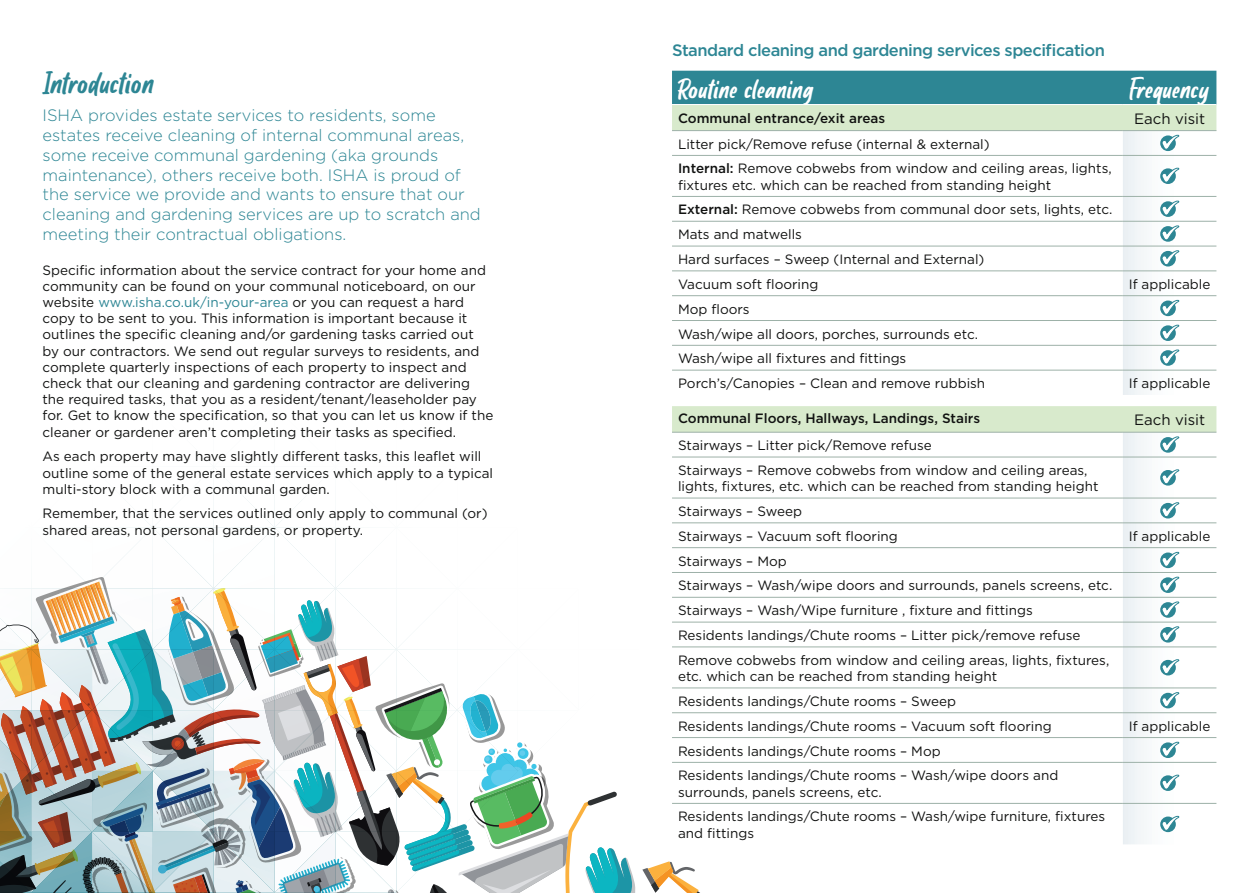
<style>
.page{position:relative;width:1259px;height:893px;background:#fff}
.page>*{position:absolute;margin:0;border:0;box-sizing:border-box;transform-origin:0 0}
.t1{font:30px "Mockhand";color:#2d8694}
.t2{font:27px "Mockhand";color:#fff}
.t3{font:300 16.5px/19.8px "Gotham HTF";color:#2d8694}
.t4{font:500 16.5px "Gotham HTF";letter-spacing:-.03em;color:#2d8694}
.t5{font:15px "Gotham HTF";color:#111211}
.t6{font:13.5px/24.8px "Gotham HTF";color:#111211}
.t7{font:500 13.5px "Gotham HTF";color:#111211}
.s1{color:#2d8694}
.s2{font-weight:500}
</style>
<div class="page">
<div style="left:672px;top:71px;width:544px;height:33px;background:#2d8694"></div>
<svg style="left:672px;top:105px;width:544px;height:327px"></svg>
<svg style="left:1123px;top:131px;width:93px;height:713px"></svg>
<hr style="left:672px;top:130px;width:451px;height:1px;background:#9db1a8">
<hr style="left:1123px;top:130px;width:93px;height:1px;background:#9db1a8">
<hr style="left:672px;top:155px;width:451px;height:1px;background:#9db1a8">
<hr style="left:1123px;top:155px;width:93px;height:1px;background:#9db1a8">
<hr style="left:672px;top:196px;width:451px;height:1px;background:#9db1a8">
<hr style="left:1123px;top:196px;width:93px;height:1px;background:#9db1a8">
<hr style="left:672px;top:221px;width:451px;height:1px;background:#9db1a8">
<hr style="left:1123px;top:221px;width:93px;height:1px;background:#9db1a8">
<hr style="left:672px;top:246px;width:451px;height:1px;background:#9db1a8">
<hr style="left:1123px;top:246px;width:93px;height:1px;background:#9db1a8">
<hr style="left:672px;top:270px;width:451px;height:1px;background:#9db1a8">
<hr style="left:1123px;top:270px;width:93px;height:1px;background:#9db1a8">
<hr style="left:672px;top:295px;width:451px;height:1px;background:#9db1a8">
<hr style="left:1123px;top:295px;width:93px;height:1px;background:#9db1a8">
<hr style="left:672px;top:320px;width:451px;height:1px;background:#9db1a8">
<hr style="left:1123px;top:320px;width:93px;height:1px;background:#9db1a8">
<hr style="left:672px;top:345px;width:451px;height:1px;background:#9db1a8">
<hr style="left:1123px;top:345px;width:93px;height:1px;background:#9db1a8">
<hr style="left:672px;top:370px;width:451px;height:1px;background:#9db1a8">
<hr style="left:1123px;top:370px;width:93px;height:1px;background:#9db1a8">
<hr style="left:672px;top:432px;width:451px;height:1px;background:#9db1a8">
<hr style="left:1123px;top:432px;width:93px;height:1px;background:#9db1a8">
<hr style="left:672px;top:457px;width:451px;height:1px;background:#9db1a8">
<hr style="left:1123px;top:457px;width:93px;height:1px;background:#9db1a8">
<hr style="left:672px;top:498px;width:451px;height:1px;background:#9db1a8">
<hr style="left:1123px;top:498px;width:93px;height:1px;background:#9db1a8">
<hr style="left:672px;top:522px;width:451px;height:1px;background:#9db1a8">
<hr style="left:672px;top:547px;width:451px;height:1px;background:#9db1a8">
<hr style="left:672px;top:572px;width:451px;height:1px;background:#9db1a8">
<hr style="left:672px;top:597px;width:451px;height:1px;background:#9db1a8">
<hr style="left:672px;top:622px;width:451px;height:1px;background:#9db1a8">
<hr style="left:672px;top:646px;width:451px;height:1px;background:#9db1a8">
<hr style="left:672px;top:688px;width:451px;height:1px;background:#9db1a8">
<hr style="left:672px;top:712px;width:451px;height:1px;background:#9db1a8">
<hr style="left:672px;top:737px;width:451px;height:1px;background:#9db1a8">
<hr style="left:672px;top:762px;width:451px;height:1px;background:#9db1a8">
<hr style="left:1123px;top:762px;width:93px;height:1px;background:#9db1a8">
<hr style="left:1123px;top:803px;width:93px;height:1px;background:#9db1a8">
<hr style="left:672px;top:803px;width:451px;height:1px;background:#9db1a8">
<svg style="left:1161px;top:135px;width:18px;height:15px"></svg>
<svg style="left:1161px;top:168px;width:18px;height:15px"></svg>
<svg style="left:1161px;top:201px;width:18px;height:15px"></svg>
<svg style="left:1161px;top:225px;width:18px;height:16px"></svg>
<svg style="left:1161px;top:250px;width:18px;height:16px"></svg>
<svg style="left:1161px;top:300px;width:18px;height:15px"></svg>
<svg style="left:1161px;top:325px;width:18px;height:15px"></svg>
<svg style="left:1161px;top:349px;width:18px;height:16px"></svg>
<svg style="left:1161px;top:436px;width:18px;height:16px"></svg>
<svg style="left:1161px;top:469px;width:18px;height:16px"></svg>
<svg style="left:1123px;top:502px;width:93px;height:255px"></svg>
<svg style="left:1161px;top:774px;width:18px;height:16px"></svg>
<svg style="left:1161px;top:816px;width:18px;height:15px"></svg>
<svg style="left:642px;top:163px;width:65px;height:730px"></svg>
<svg style="left:0;top:496px;width:636px;height:397px"></svg>
<h1 class="t1" style="left:43px;top:64px;width:114px">Introduction</h1>
<p class="t3" style="left:43px;top:105px;width:440px">ISHA provides estate services to residents, some estates receive cleaning of internal communal areas, some receive communal gardening (aka grounds maintenance), others receive both. ISHA is proud of the service we provide and wants to ensure that our cleaning and gardening services are up to scratch and meeting their contractual obligations.</p>
<p class="t6" style="left:43px;top:262px;width:452px;line-height:16.2px">Specific information about the service contract for your home and community can be found on your communal noticeboard, on our website <span class="s1">www.isha.co.uk/in-your-area</span> or you can request a hard copy to be sent to you. This information is important because it outlines the specific cleaning and/or gardening tasks carried out by our contractors. We send out regular surveys to residents, and complete quarterly inspections of each property to inspect and check that our cleaning and gardening contractor are delivering the required tasks, that you as a resident/tenant/leaseholder pay for. Get to know the specification, so that you can let us know if the cleaner or gardener aren’t completing their tasks as specified.</p>
<p class="t6" style="left:43px;top:448px;width:452px;line-height:16.2px">As each property may have slightly different tasks, this leaflet will outline some of the general estate services which apply to a typical multi-story block with a communal garden.</p>
<p class="t6" style="left:43px;top:505px;width:446px;line-height:16.2px">Remember, that the services outlined only apply to communal (or) shared areas, not personal gardens, or property.</p>
<p class="t4" style="left:672px;top:41px;width:434px">Standard cleaning and gardening services specification</p>
<h2 class="t2" style="left:678px;top:72px;width:138px">Routine cleaning</h2>
<h2 class="t2" style="left:1129px;top:72px;width:82px">Frequency</h2>
<p class="t7" style="left:678px;top:110px;width:209px">Communal entrance/exit areas</p>
<p class="t5" style="left:1134px;top:110px;width:73px">Each visit</p>
<p class="t6" style="left:678px;top:131px;width:435px">Litter pick/Remove refuse (internal &amp; external)<br><span class="s2">Internal:</span> Remove cobwebs from window and ceiling areas, lights,</p>
<p class="t6" style="left:678px;top:172px;width:436px">fixtures etc. which can be reached from standing height <span class="s2">External:</span> Remove cobwebs from communal door sets, lights, etc.<br>Mats and matwells<br>Hard surfaces – Sweep (Internal and External)<br>Vacuum soft flooring</p>
<p class="t6" style="left:1129px;top:272px;width:83px">If applicable</p>
<p class="t6" style="left:678px;top:296px;width:309px">Mop floors<br>Wash/wipe all doors, porches, surrounds etc.<br>Wash/wipe all fixtures and fittings Porch’s/Canopies – Clean and remove rubbish</p>
<p class="t6" style="left:1129px;top:371px;width:83px">If applicable</p>
<p class="t7" style="left:678px;top:411px;width:304px">Communal Floors, Hallways, Landings, Stairs</p>
<p class="t5" style="left:1134px;top:412px;width:73px">Each visit</p>
<p class="t6" style="left:678px;top:433px;width:411px">Stairways – Litter pick/Remove refuse<br>Stairways – Remove cobwebs from window and ceiling areas,</p>
<p class="t6" style="left:678px;top:474px;width:422px">lights, fixtures, etc. which can be reached from standing height<br>Stairways – Sweep<br>Stairways – Vacuum soft flooring</p>
<p class="t6" style="left:1129px;top:523px;width:83px">If applicable</p>
<p class="t6" style="left:678px;top:548px;width:436px">Stairways – Mop<br>Stairways – Wash/wipe doors and surrounds, panels screens, etc.<br>Stairways – Wash/Wipe furniture , fixture and fittings<br>Residents landings/Chute rooms – Litter pick/remove refuse Remove cobwebs from window and ceiling areas, lights, fixtures,</p>
<p class="t6" style="left:678px;top:664px;width:375px">etc. which can be reached from standing height<br>Residents landings/Chute rooms – Sweep<br>Residents landings/Chute rooms – Vacuum soft flooring</p>
<p class="t6" style="left:678px;top:738px;width:382px">Residents landings/Chute rooms – Mop<br>Residents landings/Chute rooms – Wash/wipe doors and</p>
<p class="t6" style="left:678px;top:779px;width:429px">surrounds, panels screens, etc.<br>Residents landings/Chute rooms – Wash/wipe furniture, fixtures</p>
<p class="t6" style="left:678px;top:820px;width:78px">and fittings</p>
<p class="t6" style="left:1129px;top:713px;width:83px">If applicable</p>
</div>
